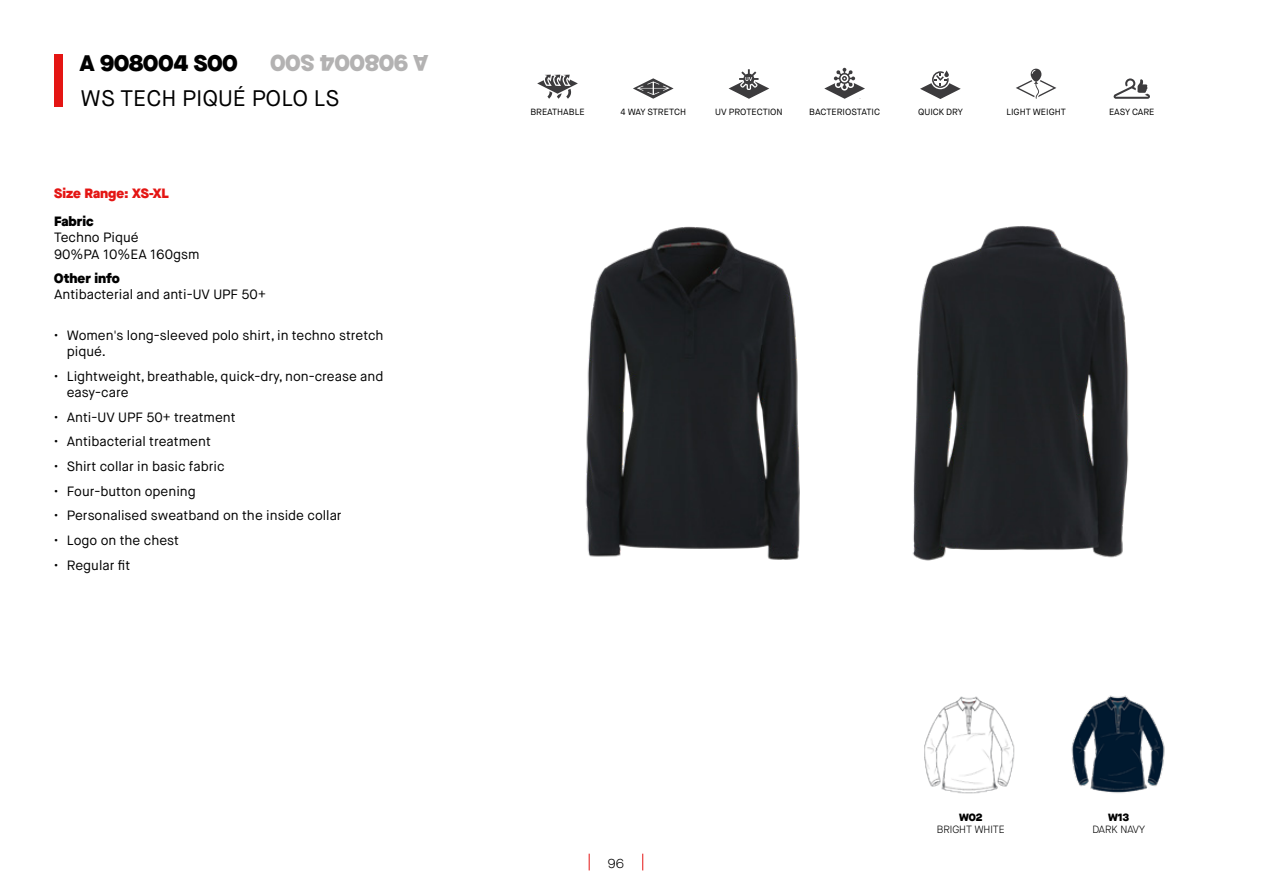
<style>
.page{position:relative;width:1263px;height:893px;background:#fff}
.page>*{position:absolute;margin:0;border:0;box-sizing:border-box;transform-origin:0 0}
.t1{font:22.5px "Maison Neue";color:#000}
.t2{font:900 22.5px "Maison Neue";color:#b3b2b2}
.t3{font:900 22.5px "Maison Neue";color:#000}
.t4{font:13.5px/16.2px "Maison Neue";color:#000}
.t5{font:900 13.5px "Maison Neue";color:#e41513}
.t6{font:900 13.5px "Maison Neue";color:#000}
.t7{font:300 13.5px "Maison Neue";color:#000}
.t8{font:300 10.5px "Maison Neue";color:#000}
.t9{font:900 10.5px "Maison Neue";letter-spacing:-.01em;color:#000}
.t10{font:9px "Maison Neue";color:#000}
</style>
<div class="page">
<svg style="left:642px;top:854px;width:1px;height:16px"></svg>
<svg style="left:589px;top:854px;width:1px;height:16px"></svg>
<div style="left:54px;top:54px;width:9px;height:52px;background:#e41513"></div>
<svg style="left:537px;top:75px;width:41px;height:24px"></svg>
<svg style="left:729px;top:69px;width:40px;height:30px"></svg>
<svg style="left:824px;top:68px;width:41px;height:31px"></svg>
<svg style="left:920px;top:70px;width:41px;height:29px"></svg>
<svg style="left:1016px;top:69px;width:40px;height:30px"></svg>
<svg style="left:1113px;top:78px;width:37px;height:21px"></svg>
<svg style="left:633px;top:78px;width:41px;height:21px"></svg>
<img style="left:912px;top:226px;width:217px;height:335px">
<img style="left:585px;top:226px;width:215px;height:334px">
<img style="left:1071px;top:695px;width:94px;height:98px">
<img style="left:924px;top:696px;width:91px;height:98px">
<h1 class="t3" style="left:80px;top:46px;width:159px">A 908004 S00</h1>
<h1 class="t1" style="left:81px;top:84px;width:260px">WS TECH PIQUÉ POLO LS</h1>
<h1 class="t2" style="left:428px;top:80px;width:159px;rotate:-180deg">A 908004 S00</h1>
<p class="t5" style="left:54px;top:183px;width:116px">Size Range: XS-XL</p>
<p class="t6" style="left:54px;top:211px;width:41px">Fabric</p>
<p class="t4" style="left:54px;top:230px;width:147px">Techno Piqué<br>90%PA 10%EA 160gsm</p>
<p class="t6" style="left:54px;top:268px;width:67px">Other info</p>
<p class="t4" style="left:54px;top:286px;width:213px">Antibacterial and anti-UV UPF 50+</p>
<p class="t4" style="left:67px;top:327px;width:318px;text-indent:-13px">• Women's long-sleeved polo shirt, in techno stretch piqué.</p>
<p class="t4" style="left:67px;top:368px;width:318px;text-indent:-13px">• Lightweight, breathable, quick-dry, non-crease and easy-care</p>
<p class="t4" style="left:54px;top:409px;width:183px">• Anti-UV UPF 50+ treatment</p>
<p class="t4" style="left:54px;top:434px;width:158px">• Antibacterial treatment</p>
<p class="t4" style="left:54px;top:458px;width:172px">• Shirt collar in basic fabric</p>
<p class="t4" style="left:54px;top:483px;width:143px">• Four-button opening</p>
<p class="t4" style="left:54px;top:508px;width:289px">• Personalised sweatband on the inside collar</p>
<p class="t4" style="left:54px;top:532px;width:127px">• Logo on the chest</p>
<p class="t4" style="left:54px;top:557px;width:78px">• Regular fit</p>
<p class="t10" style="left:530px;top:107px;width:56px">BREATHABLE</p>
<p class="t10" style="left:620px;top:107px;width:67px">4 WAY STRETCH</p>
<p class="t10" style="left:715px;top:107px;width:69px">UV PROTECTION</p>
<p class="t10" style="left:809px;top:107px;width:72px">BACTERIOSTATIC</p>
<p class="t10" style="left:918px;top:107px;width:46px">QUICK DRY</p>
<p class="t10" style="left:1006px;top:107px;width:61px">LIGHT WEIGHT</p>
<p class="t10" style="left:1109px;top:107px;width:47px">EASY CARE</p>
<p class="t7" style="left:608px;top:855px;width:18px">96</p>
<p class="t9" style="left:959px;top:809px;width:25px">W02</p>
<p class="t8" style="left:937px;top:823px;width:70px">BRIGHT WHITE</p>
<p class="t9" style="left:1108px;top:809px;width:23px">W13</p>
<p class="t8" style="left:1092px;top:823px;width:54px">DARK NAVY</p>
</div>
